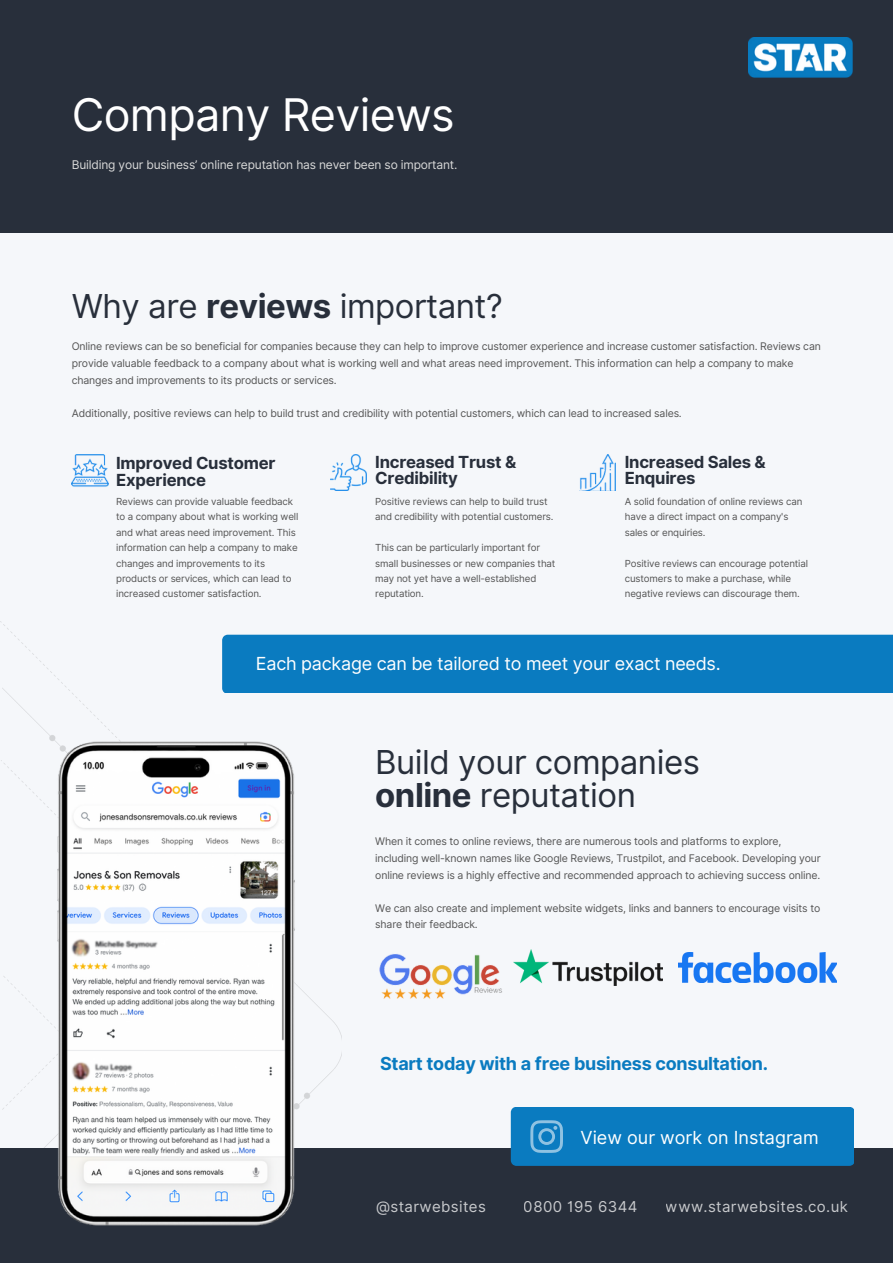
<style>
.page{position:relative;width:893px;height:1264px;background:#fff}
.page>*{position:absolute;margin:0;border:0;box-sizing:border-box;transform-origin:0 0}
.t1{font:45px "Inter";letter-spacing:-.015em;color:#fff}
.t2{font:33px/32.5px "Inter";letter-spacing:-.015em;color:#282f3b}
.t3{font:18px "Inter";letter-spacing:-.015em;color:#fff}
.t4{font:700 18px "Inter";letter-spacing:-.015em;color:#0a7bc0}
.t5{font:700 16.65px/15.8px "Inter";letter-spacing:-.015em;color:#282f3b}
.t6{font:15px "Inter";letter-spacing:.025em;color:#fff}
.t7{font:12px "Inter";letter-spacing:-.015em;color:#d9d9d9}
.t8{font:10.5px/16.6px "Inter";letter-spacing:-.015em;color:#545454}
.t9{font:9.75px/15.5px "Inter";letter-spacing:-.015em;color:#545454}
.s1{font-weight:700}
</style>
<div class="page">
<div style="left:0;top:0;width:892px;height:1262px;background:#f5f7fa"></div>
<div style="left:0;top:1148px;width:892px;height:114px;background:#282f3b"></div>
<div style="left:510px;top:1107px;width:343px;height:58px;background:#0a7bc0"></div>
<img style="left:17px;top:690px;width:315px;height:536px">
<div style="left:222px;top:634px;width:670px;height:59px;background:#0a7bc0"></div>
<div style="left:0;top:0;width:892px;height:233px;background:#282f3b"></div>
<img style="left:580px;top:454px;width:35px;height:36px">
<img style="left:330px;top:454px;width:36px;height:36px">
<img style="left:72px;top:454px;width:37px;height:33px">
<img style="left:379px;top:954px;width:123px;height:45px">
<img style="left:513px;top:949px;width:149px;height:36px">
<img style="left:679px;top:952px;width:157px;height:30px">
<img style="left:748px;top:38px;width:105px;height:40px">
<h1 class="t1" style="left:72px;top:88px;width:384px">Company Reviews</h1>
<p class="t7" style="left:72px;top:157px;width:387px">Building your business’ online reputation has never been so important.</p>
<h2 class="t2" style="left:72px;top:289px;width:432px">Why are <span class="s1">reviews</span> important?</h2>
<p class="t8" style="left:72px;top:338px;width:750px">Online reviews can be so beneficial for companies because they can help to improve customer experience and increase customer satisfaction. Reviews can provide valuable feedback to a company about what is working well and what areas need improvement. This information can help a company to make changes and improvements to its products or services.</p>
<p class="t8" style="left:72px;top:404px;width:611px">Additionally, positive reviews can help to build trust and credibility with potential customers, which can lead to increased sales.</p>
<h3 class="t5" style="left:116px;top:455px;width:161px;line-height:16.6px">Improved Customer<br>Experience</h3>
<p class="t9" style="left:116px;top:494px;width:183px">Reviews can provide valuable feedback to a company about what is working well and what areas need improvement. This information can help a company to make changes and improvements to its products or services, which can lead to increased customer satisfaction.</p>
<h3 class="t5" style="left:375px;top:454px;width:142px">Increased Trust &amp;<br>Credibility</h3>
<p class="t9" style="left:375px;top:494px;width:180px">Positive reviews can help to build trust and credibility with potential customers.</p>
<p class="t9" style="left:375px;top:540px;width:182px">This can be particularly important for small businesses or new companies that may not yet have a well-established reputation.</p>
<h3 class="t5" style="left:624px;top:454px;width:142px">Increased Sales &amp;<br>Enquires</h3>
<p class="t9" style="left:624px;top:494px;width:179px">A solid foundation of online reviews can have a direct impact on a company's sales or enquiries.</p>
<p class="t9" style="left:624px;top:555px;width:185px">Positive reviews can encourage potential customers to make a purchase, while negative reviews can discourage them.</p>
<h3 class="t3" style="left:256px;top:653px;width:466px">Each package can be tailored to meet your exact needs.</h3>
<h2 class="t2" style="left:375px;top:746px;width:326px">Build your companies <span class="s1">online</span> reputation</h2>
<p class="t8" style="left:375px;top:833px;width:447px">When it comes to online reviews, there are numerous tools and platforms to explore, including well-known names like Google Reviews, Trustpilot, and Facebook. Developing your online reviews is a highly effective and recommended approach to achieving success online.</p>
<p class="t8" style="left:375px;top:899px;width:446px">We can also create and implement website widgets, links and banners to encourage visits to share their feedback.</p>
<h3 class="t4" style="left:380px;top:1052px;width:389px">Start today with a free business consultation.</h3>
<h3 class="t3" style="left:580px;top:1126px;width:240px">View our work on Instagram</h3>
<h3 class="t6" style="left:376px;top:1197px;width:111px">@starwebsites</h3>
<h3 class="t6" style="left:523px;top:1197px;width:115px">0800 195 6344</h3>
<h3 class="t6" style="left:665px;top:1197px;width:183px">www.starwebsites.co.uk</h3>
</div>
